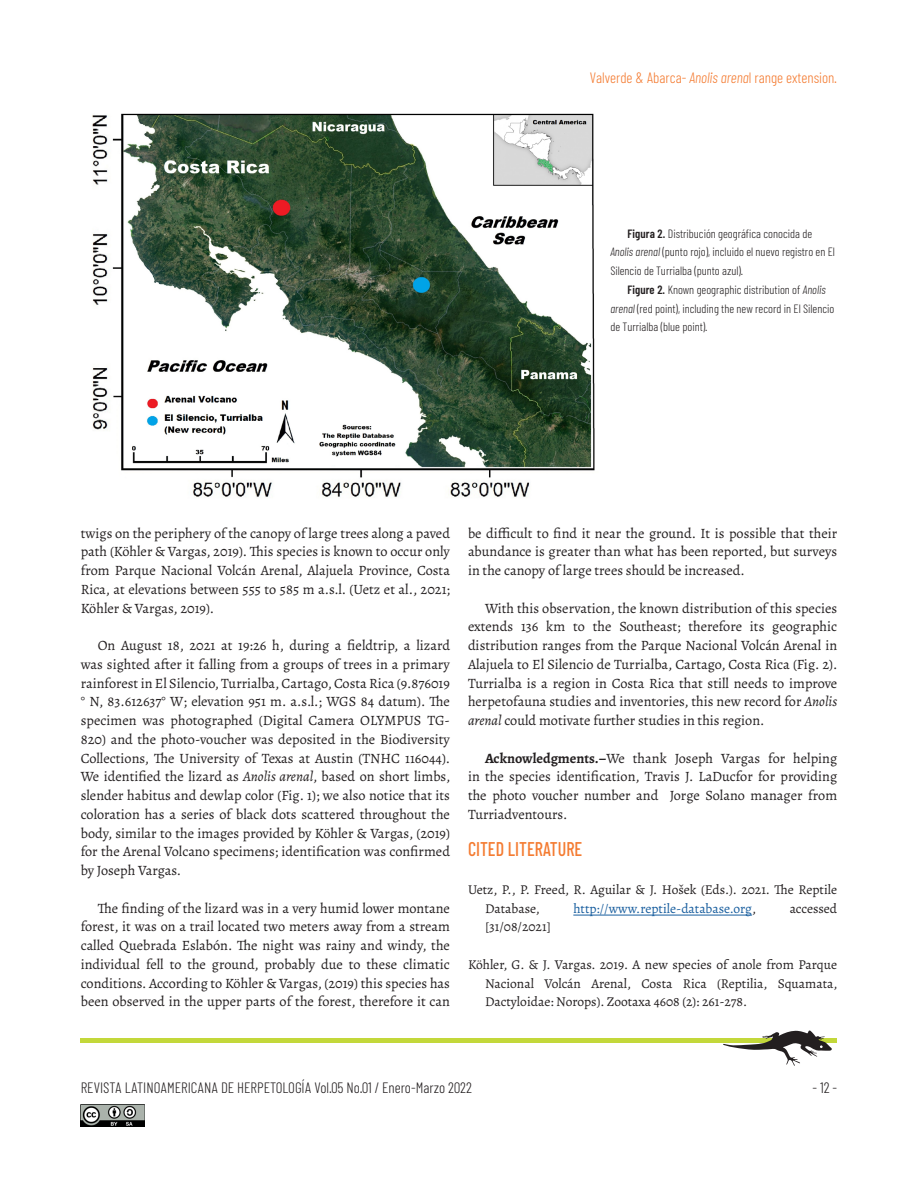
<style>
.page{position:relative;width:918px;height:1188px;background:#fff}
.page>*{position:absolute;margin:0;border:0;box-sizing:border-box;transform-origin:0 0}
._01-txt-Seccion{font:500 19.8px "Barlow Condensed";color:#f47b31;scale:.91 1}
.t1{font:300 15px "Barlow Condensed";color:#231f20}
.t2{font:300 15px "Barlow Condensed";color:#f47b31}
._02-txt_Artículo_2{font:14.25px/18.8px "Alegreya";color:#231f20;text-align:justify}
._02-txt_Artículo_1B{font:14.25px/18.8px "Alegreya";color:#231f20;text-align:justify}
._02-txt-FICHAS_Citas{font:13.5px/18.8px "Alegreya";color:#231f20}
._02-txt-FICHAS_Citas-2{font:13.5px "Alegreya";color:#175d9e}
._02-txt_pie_de_Foto{font:300 12px/18.8px "Barlow Condensed";color:#231f20}
.s1{font-style:italic}
.s2{font-weight:600}
.s3{font-weight:700}
.s4{color:#231f20}
</style>
<div class="page">
<img style="left:81px;top:1104px;width:64px;height:23px">
<hr style="left:573px;top:915px;width:179px;height:1px;background:#175d9e">
<img style="left:92px;top:113px;width:503px;height:385px">
<hr style="left:81px;top:1039px;width:756px;height:4px;background:#c3d83a">
<svg style="left:723px;top:1030px;width:109px;height:36px"></svg>
<p class="t2" style="left:590px;top:68px;width:249px">Valverde &amp; Abarca- <span class="s1">Anolis arena</span>l range extension.</p>
<p class="_02-txt_pie_de_Foto" style="left:610px;top:224px;width:226px;text-indent:17px"><span class="s2">Figura 2.</span> Distribución geográfica conocida de<br><span class="s1">Anolis arenal</span> (punto rojo), incluido el nuevo registro en El<br>Silencio de Turrialba (punto azul).</p>
<p class="_02-txt_pie_de_Foto" style="left:610px;top:280px;width:226px;text-indent:17px"><span class="s2">Figure 2.</span> Known geographic distribution of <span class="s1">Anolis arenal</span> (red point), including the new record in El Silencio de Turrialba (blue point).</p>
<p class="_02-txt_Artículo_1B" style="left:81px;top:523px;width:371px">twigs on the periphery of the canopy of large trees along a paved path (Köhler &amp; Vargas, 2019). This species is known to occur only from Parque Nacional Volcán Arenal, Alajuela Province, Costa Rica, at elevations between 555 to 585 m a.s.l. (Uetz et al., 2021; Köhler &amp; Vargas, 2019).</p>
<p class="_02-txt_Artículo_2" style="left:81px;top:636px;width:371px;text-indent:17px">On August 18, 2021 at 19:26 h, during a fieldtrip, a lizard was sighted after it falling from a groups of trees in a primary rainforest in El Silencio, Turrialba, Cartago, Costa Rica (9.876019 ° N, 83.612637° W; elevation 951 m. a.s.l.; WGS 84 datum). The specimen was photographed (Digital Camera OLYMPUS TG-820) and the photo-voucher was deposited in the Biodiversity Collections, The University of Texas at Austin (TNHC 116044).<br>We identified the lizard as <span class="s1">Anolis arenal</span>, based on short limbs, slender habitus and dewlap color (Fig. 1); we also notice that its coloration has a series of black dots scattered throughout the body, similar to the images provided by Köhler &amp; Vargas, (2019) for the Arenal Volcano specimens; identification was confirmed by Joseph Vargas.</p>
<p class="_02-txt_Artículo_2" style="left:81px;top:898px;width:371px;text-indent:17px">The finding of the lizard was in a very humid lower montane forest, it was on a trail located two meters away from a stream called Quebrada Eslabón. The night was rainy and windy, the individual fell to the ground, probably due to these climatic conditions. According to Köhler &amp; Vargas, (2019) this species has been observed in the upper parts of the forest, therefore it can</p>
<p class="_02-txt_Artículo_2" style="left:468px;top:523px;width:371px">be difficult to find it near the ground. It is possible that their abundance is greater than what has been reported, but surveys in the canopy of large trees should be increased.</p>
<p class="_02-txt_Artículo_2" style="left:468px;top:598px;width:371px;text-indent:17px">With this observation, the known distribution of this species extends 136 km to the Southeast; therefore its geographic distribution ranges from the Parque Nacional Volcán Arenal in Alajuela to El Silencio de Turrialba, Cartago, Costa Rica (Fig. 2).<br>Turrialba is a region in Costa Rica that still needs to improve herpetofauna studies and inventories, this new record for <span class="s1">Anolis arenal</span> could motivate further studies in this region.</p>
<p class="_02-txt_Artículo_2" style="left:468px;top:748px;width:371px;text-indent:17px"><span class="s3">Acknowledgments.–</span>We thank Joseph Vargas for helping in the species identification, Travis J. LaDucfor for providing the photo voucher number and Jorge Solano manager from Turriadventours.</p>
<p class="_01-txt-Seccion" style="left:468px;top:835px;width:127px">CITED LITERATURE</p>
<p class="_02-txt-FICHAS_Citas" style="left:485px;top:880px;width:354px;text-indent:-17px">Uetz, P., P. Freed, R. Aguilar &amp; J. Hošek (Eds.). 2021. The Reptile<br>Database,</p>
<p class="_02-txt-FICHAS_Citas-2" style="left:573px;top:900px;width:184px">http://www.reptile-database.org<span class="s4">,</span></p>
<p class="_02-txt-FICHAS_Citas" style="left:790px;top:899px;width:49px">accessed</p>
<p class="_02-txt-FICHAS_Citas" style="left:485px;top:917px;width:67px">[31/08/2021]</p>
<p class="_02-txt-FICHAS_Citas" style="left:485px;top:955px;width:354px;text-align:justify;text-indent:-17px">Köhler, G. &amp; J. Vargas. 2019. A new species of anole from Parque Nacional Volcán Arenal, Costa Rica (Reptilia, Squamata, Dactyloidae: Norops). Zootaxa 4608 (2): 261-278.</p>
<p class="t1" style="left:81px;top:1079px;width:393px">REVISTA LATINOAMERICANA DE HERPETOLOGÍA Vol.05 No.01 / Enero-Marzo 2022</p>
<p class="t1" style="left:812px;top:1079px;width:26px">- 12 -</p>
</div>
